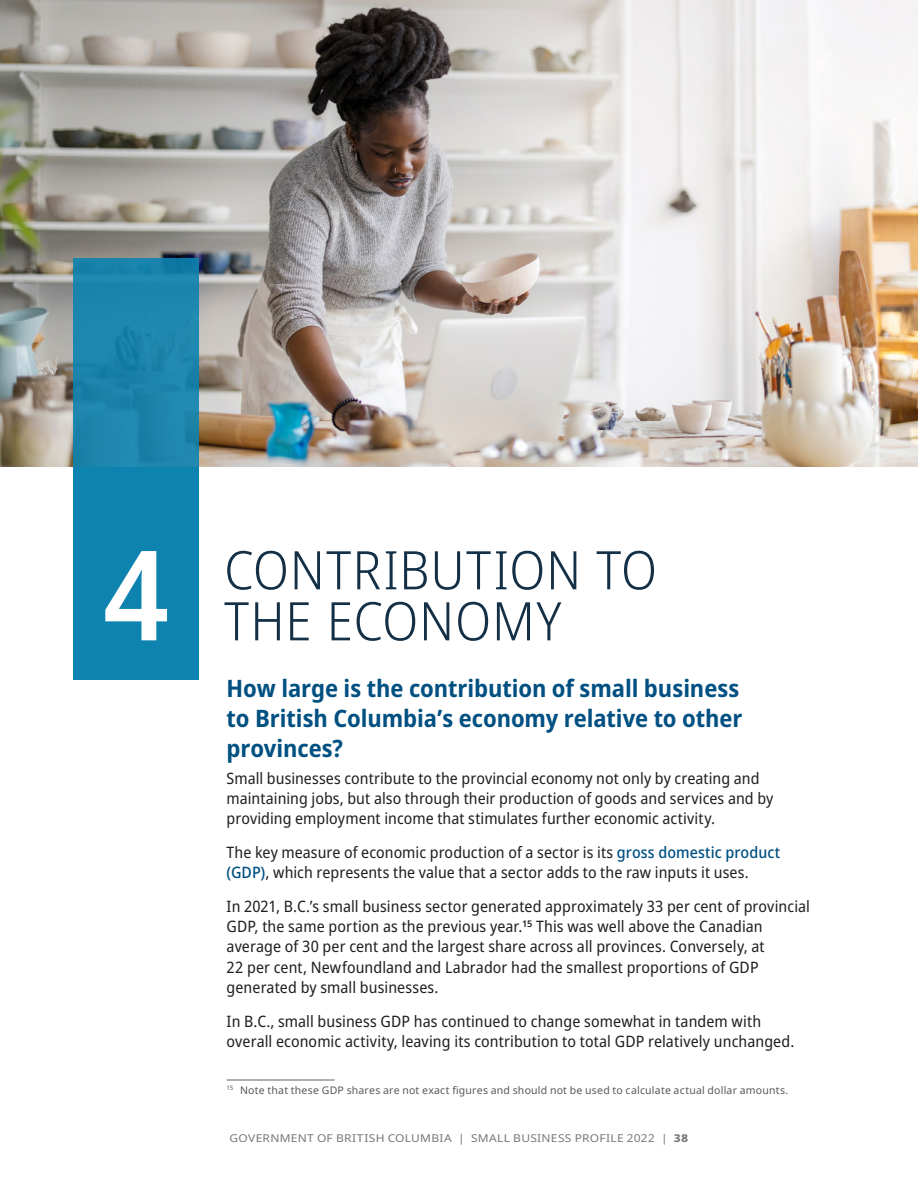
<style>
.page{position:relative;width:918px;height:1188px;background:#fff}
.page>*{position:absolute;margin:0;border:0;box-sizing:border-box;transform-origin:0 0}
.t1{font:600 semi-condensed 124.65px "Noto Sans";color:#fff}
.t2{font:300 semi-condensed 53.25px/51px "Noto Sans";letter-spacing:.015em;color:#143047}
.t3{font:700 semi-condensed 24px/30px "Noto Sans";letter-spacing:-.005em;color:#015082}
.t4{font:semi-condensed 15.75px/20.2px "Noto Sans";letter-spacing:.005em;color:#231f20}
.t5{font:10.8px "Noto Sans";letter-spacing:.025em;color:#76787b;scale:1.11 1}
.t6{font:10.5px "Noto Sans";letter-spacing:.02em;color:#57585a}
.s1{font-weight:500;color:#015082}
.s2{font-weight:800}
</style>
<div class="page">
<img style="left:0;top:0;width:918px;height:467px">
<div style="left:74px;top:467px;width:126px;height:212px;background:#0e83b0"></div>
<div style="left:74px;top:258px;width:126px;height:209px;background:#1d86ad"></div>
<hr style="left:227px;top:1079px;width:108px;height:2px;background:#939598">
<h1 class="t1" style="left:103px;top:508px;width:68px">4</h1>
<h2 class="t2" style="left:224px;top:546px;width:435px">CONTRIBUTION TO<br>THE ECONOMY</h2>
<h3 class="t3" style="left:227px;top:673px;width:517px">How large is the contribution of small business to British Columbia’s economy relative to other provinces?</h3>
<p class="t4" style="left:227px;top:768px;width:548px">Small businesses contribute to the provincial economy not only by creating and maintaining jobs, but also through their production of goods and services and by providing employment income that stimulates further economic activity.</p>
<p class="t4" style="left:227px;top:842px;width:555px">The key measure of economic production of a sector is its <span class="s1">gross domestic product (GDP)</span>, which represents the value that a sector adds to the raw inputs it uses.</p>
<p class="t4" style="left:227px;top:896px;width:585px">In 2021, B.C.’s small business sector generated approximately 33 per cent of provincial GDP, the same portion as the previous year.<sup>15</sup> This was well above the Canadian average of 30 per cent and the largest share across all provinces. Conversely, at<br>22 per cent, Newfoundland and Labrador had the smallest proportions of GDP generated by small businesses.</p>
<p class="t4" style="left:227px;top:1011px;width:569px">In B.C., small business GDP has continued to change somewhat in tandem with overall economic activity, leaving its contribution to total GDP relatively unchanged.</p>
<p class="t6" style="left:227px;top:1082px;width:563px"><sup>15</sup> Note that these GDP shares are not exact figures and should not be used to calculate actual dollar amounts.</p>
<p class="t5" style="left:230px;top:1130px;width:415px">GOVERNMENT OF BRITISH COLUMBIA | SMALL BUSINESS PROFILE 2022 | <span class="s2">38</span></p>
</div>
